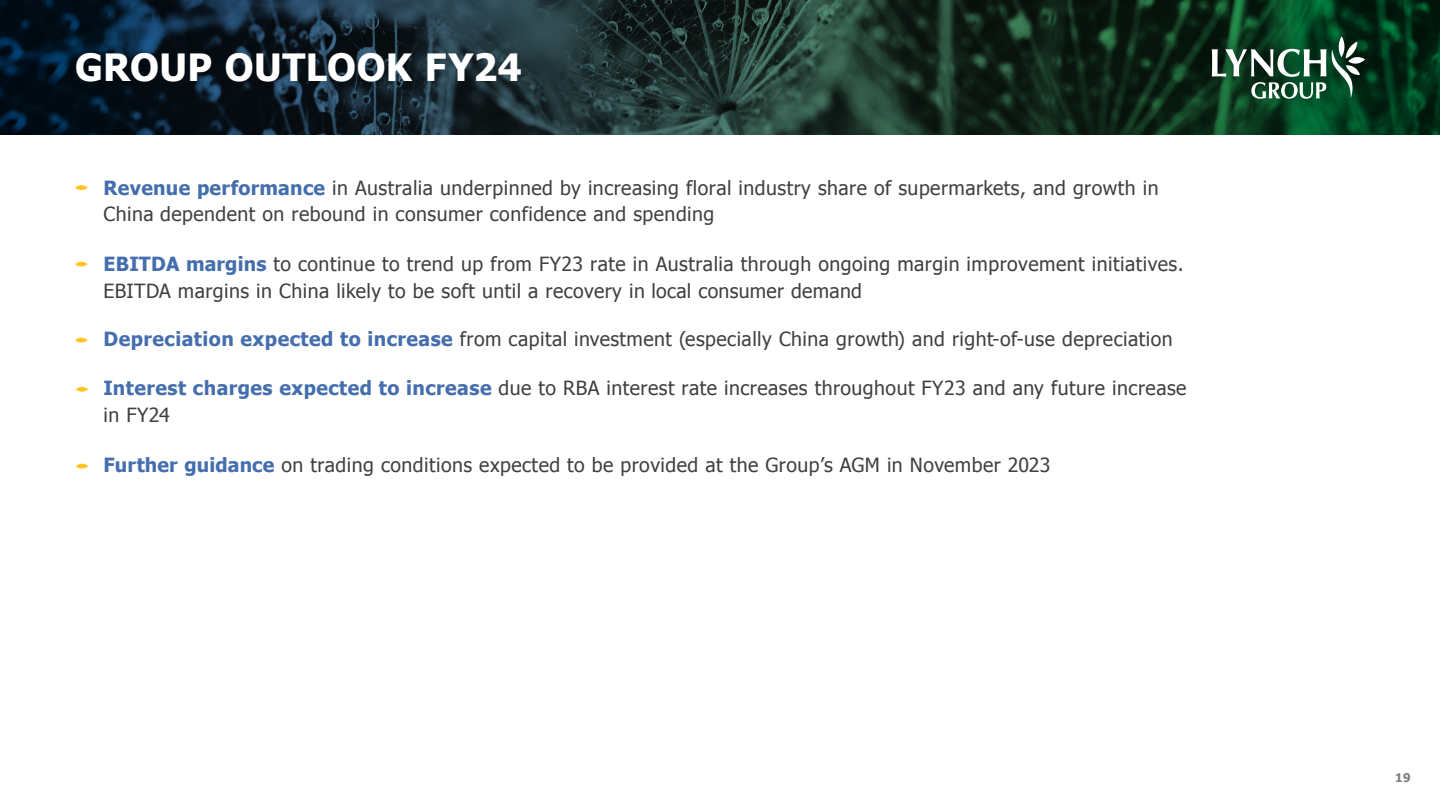
<style>
.page{position:relative;width:1440px;height:810px;background:#fff}
.page>*{position:absolute;margin:0;border:0;box-sizing:border-box;transform-origin:0 0}
.t1{font:700 37.5px "Tahoma";letter-spacing:.01em;color:#fff}
.t2{font:19.5px/26.4px "Tahoma";letter-spacing:.025em;color:#404040}
.t3{font:700 12px "Tahoma";color:#808080}
.s1{font-weight:700;color:#446ead}
</style>
<div class="page">
<svg style="left:0;top:0;width:1440px;height:135px"></svg>
<div style="left:1195px;top:22px;width:184px;height:93px;background:#000;opacity:.9"></div>
<svg style="left:1212px;top:36px;width:153px;height:63px"></svg>
<svg style="left:75px;top:185px;width:13px;height:5px"></svg>
<svg style="left:75px;top:262px;width:13px;height:5px"></svg>
<svg style="left:75px;top:338px;width:13px;height:5px"></svg>
<svg style="left:76px;top:387px;width:12px;height:5px"></svg>
<svg style="left:76px;top:464px;width:12px;height:5px"></svg>
<h1 class="t1" style="left:75px;top:41px;width:448px">GROUP OUTLOOK FY24</h1>
<p class="t2" style="left:104px;top:173px;width:1057px"><span class="s1">Revenue performance</span> in Australia underpinned by increasing floral industry share of supermarkets, and growth in<br>China dependent on rebound in consumer confidence and spending</p>
<p class="t2" style="left:104px;top:249px;width:1082px;line-height:27.3px"><span class="s1">EBITDA margins</span> to continue to trend up from FY23 rate in Australia through ongoing margin improvement initiatives.<br>EBITDA margins in China likely to be soft until a recovery in local consumer demand</p>
<p class="t2" style="left:104px;top:325px;width:1071px"><span class="s1">Depreciation expected to increase</span> from capital investment (especially China growth) and right-of-use depreciation</p>
<p class="t2" style="left:104px;top:374px;width:1084px;line-height:27px"><span class="s1">Interest charges expected to increase</span> due to RBA interest rate increases throughout FY23 and any future increase in FY24</p>
<p class="t2" style="left:104px;top:450px;width:949px"><span class="s1">Further guidance</span> on trading conditions expected to be provided at the Group’s AGM in November 2023</p>
<p class="t3" style="left:1395px;top:769px;width:17px">19</p>
</div>
